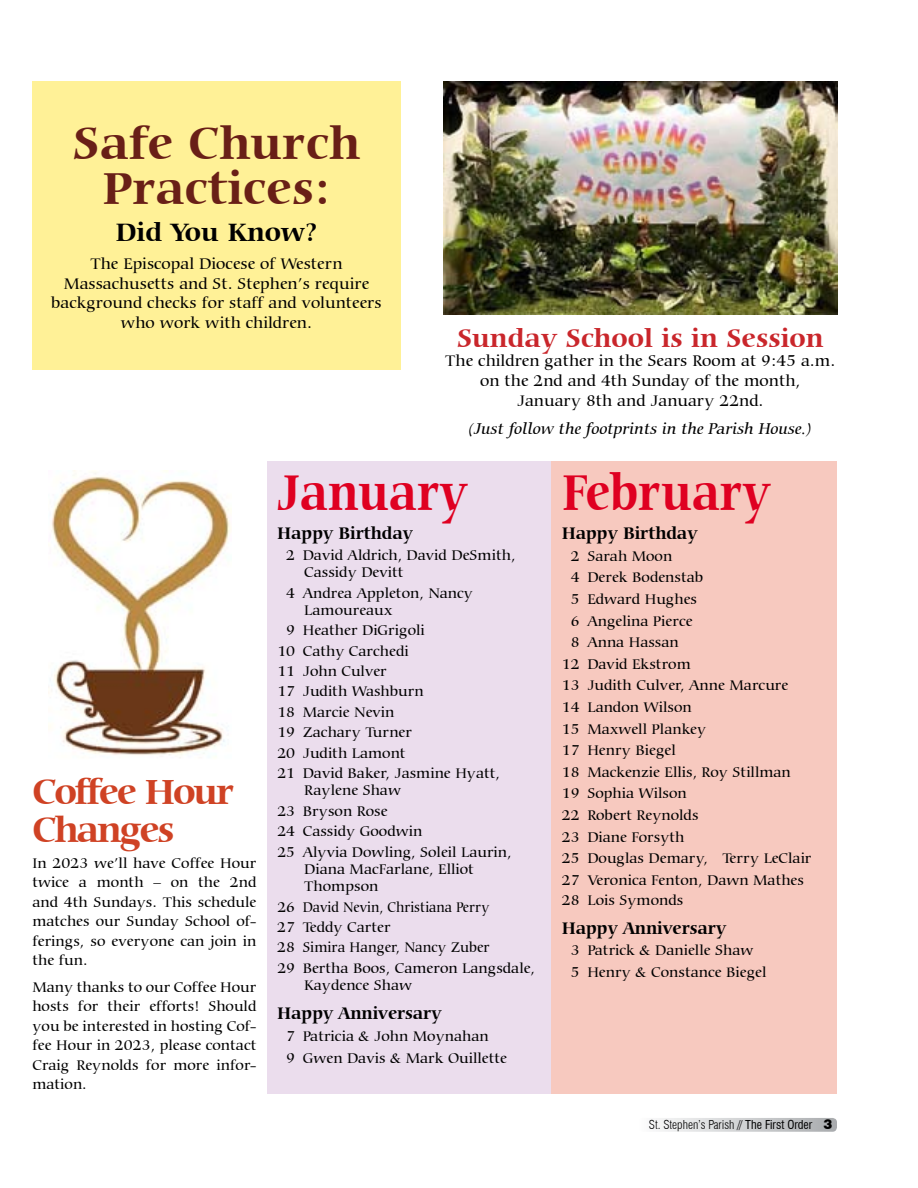
<style>
.page{position:relative;width:918px;height:1188px;background:#fff}
.page>*{position:absolute;margin:0;border:0;box-sizing:border-box;transform-origin:0 0}
.t1{font:700 54px "Carmina BT";letter-spacing:-.005em;color:#df0021;scale:.86 1}
.t2{font:700 48px/45px "Carmina BT";color:#691f17;text-align:center}
.t3{font:700 37.5px/37.8px "Carmina BT";letter-spacing:-.06em;color:#cf4224}
.t4{font:700 27px "Carmina BT";color:#c9262b}
.t5{font:700 27px "Carmina BT";color:#000}
.t6{font:700 18px "Carmina BT";letter-spacing:-.005em;color:#000;scale:.95 1}
.t7{font:500 16.5px/19.8px "Carmina BT";color:#000;text-align:center}
.t8{font:italic 500 16.5px "Carmina BT";color:#000}
.t9{font:500 15px/20.4px "Carmina BT";color:#000}
.t10{font:300 condensed 12px "Swiss 721 BT";color:#000}
.s1{font-weight:400}
.s2{font-weight:900;font-stretch:normal;font-size:13.5px}
</style>
<div class="page">
<svg style="left:639px;top:1118px;width:198px;height:14px"></svg>
<div style="left:267px;top:461px;width:285px;height:633px;background:#ebdded"></div>
<div style="left:552px;top:461px;width:285px;height:633px;background:#f7c9bf"></div>
<img style="left:49px;top:471px;width:182px;height:287px">
<div style="left:32px;top:81px;width:369px;height:289px;background:#fff197"></div>
<img style="left:444px;top:81px;width:393px;height:234px">
<h2 class="t2" style="left:73px;top:121px;width:289px">Safe Church<br>Practices:</h2>
<h3 class="t5" style="left:116px;top:216px;width:204px">Did You Know?</h3>
<p class="t7" style="left:51px;top:254px;width:332px">The Episcopal Diocese of Western Massachusetts and St. Stephen’s require background checks for staff and volunteers who work with children.</p>
<h3 class="t4" style="left:457px;top:322px;width:368px">Sunday School is in Session</h3>
<p class="t7" style="left:445px;top:351px;width:392px">The children gather in the Sears Room at 9:45 a.m. on the 2nd and 4th Sunday of the month,<br>January 8th and January 22nd.</p>
<p class="t8" style="left:468px;top:420px;width:345px">(Just follow the footprints in the Parish House.)</p>
<h3 class="t3" style="left:32px;top:773px;width:203px">Coffee Hour<br>Changes</h3>
<p class="t9" style="left:32px;top:854px;width:226px;line-height:19.5px;text-align:justify">In 2023 we’ll have Coffee Hour twice a month – on the 2nd and 4th Sundays. This schedule matches our Sunday School of&shy;ferings, so everyone can join in the fun.</p>
<p class="t9" style="left:32px;top:977px;width:226px;line-height:19.5px;text-align:justify">Many thanks to our Coffee Hour hosts for their efforts! Should you be interested in hosting Cof&shy;fee Hour in 2023, please contact Craig Reynolds for more infor&shy;mation.</p>
<h1 class="t1" style="left:277px;top:461px;width:223px">January</h1>
<p class="t6" style="left:277px;top:523px;width:144px">Happy Birthday</p>
<p class="t9" style="left:304px;top:547px;width:213px;line-height:17.2px;text-indent:-18px">2 David Aldrich, David DeSmith,<br>Cassidy Devitt</p>
<p class="t9" style="left:304px;top:584px;width:170px;line-height:17.2px;text-indent:-18px">4 Andrea Appleton, Nancy<br>Lamoureaux</p>
<p class="t9" style="left:277px;top:620px;width:224px;text-indent:9px">9 Heather DiGrigoli<br>10 Cathy Carchedi<br>11 John Culver<br>17 Judith Washburn<br>18 Marcie Nevin<br>19 Zachary Turner<br>20 Judith Lamont<br>21 David Baker, Jasmine Hyatt,</p>
<p class="t9" style="left:277px;top:781px;width:236px;text-indent:27px">Raylene Shaw<br>23 Bryson Rose<br>24 Cassidy Goodwin<br>25 Alyvia Dowling, Soleil Laurin,</p>
<p class="t9" style="left:304px;top:861px;width:171px;line-height:17.2px">Diana MacFarlane, Elliot<br>Thompson</p>
<p class="t9" style="left:277px;top:897px;width:259px">26 David Nevin, Christiana Perry<br>27 Teddy Carter<br>28 Simira Hanger, Nancy Zuber<br>29 Bertha Boos, Cameron Langsdale,</p>
<p class="t9" style="left:304px;top:975px;width:109px">Kaydence Shaw</p>
<p class="t6" style="left:277px;top:1003px;width:175px">Happy Anniversary</p>
<p class="t9" style="left:286px;top:1026px;width:222px;line-height:21.9px">7 Patricia &amp; John Moynahan<br>9 Gwen Davis &amp; Mark Ouillette</p>
<h1 class="t1" style="left:562px;top:461px;width:244px">February</h1>
<p class="t6" style="left:562px;top:523px;width:144px">Happy Birthday</p>
<p class="t9" style="left:571px;top:546px;width:103px">2 Sarah Moon</p>
<p class="t9" style="left:571px;top:568px;width:134px">4 Derek Bodenstab</p>
<p class="t9" style="left:571px;top:589px;width:128px">5 Edward Hughes</p>
<p class="t9" style="left:571px;top:611px;width:123px">6 Angelina Pierce</p>
<p class="t9" style="left:571px;top:632px;width:109px">8 Anna Hassan</p>
<p class="t9" style="left:562px;top:654px;width:130px">12 David Ekstrom</p>
<p class="t9" style="left:562px;top:676px;width:228px">13 Judith Culver, Anne Marcure</p>
<p class="t9" style="left:562px;top:697px;width:131px">14 Landon Wilson</p>
<p class="t9" style="left:562px;top:719px;width:146px">15 Maxwell Plankey</p>
<p class="t9" style="left:562px;top:740px;width:115px">17 Henry Biegel</p>
<p class="t9" style="left:562px;top:762px;width:230px">18 Mackenzie Ellis, Roy Stillman</p>
<p class="t9" style="left:562px;top:784px;width:126px">19 Sophia Wilson</p>
<p class="t9" style="left:562px;top:805px;width:138px">22 Robert Reynolds</p>
<p class="t9" style="left:562px;top:827px;width:124px">23 Diane Forsyth</p>
<p class="t9" style="left:562px;top:848px;width:251px">25 Douglas Demary, Terry LeClair</p>
<p class="t9" style="left:562px;top:870px;width:244px">27 Veronica Fenton, Dawn Mathes</p>
<p class="t9" style="left:562px;top:890px;width:123px">28 Lois Symonds</p>
<p class="t6" style="left:562px;top:917px;width:175px">Happy Anniversary</p>
<p class="t9" style="left:571px;top:940px;width:197px;line-height:21.6px">3 Patrick &amp; Danielle Shaw<br>5 Henry &amp; Constance Biegel</p>
<p class="t10" style="left:649px;top:1118px;width:185px">St. Stephen’s Parish // <span class="s1">The First Order</span> <span class="s2">3</span></p>
</div>
